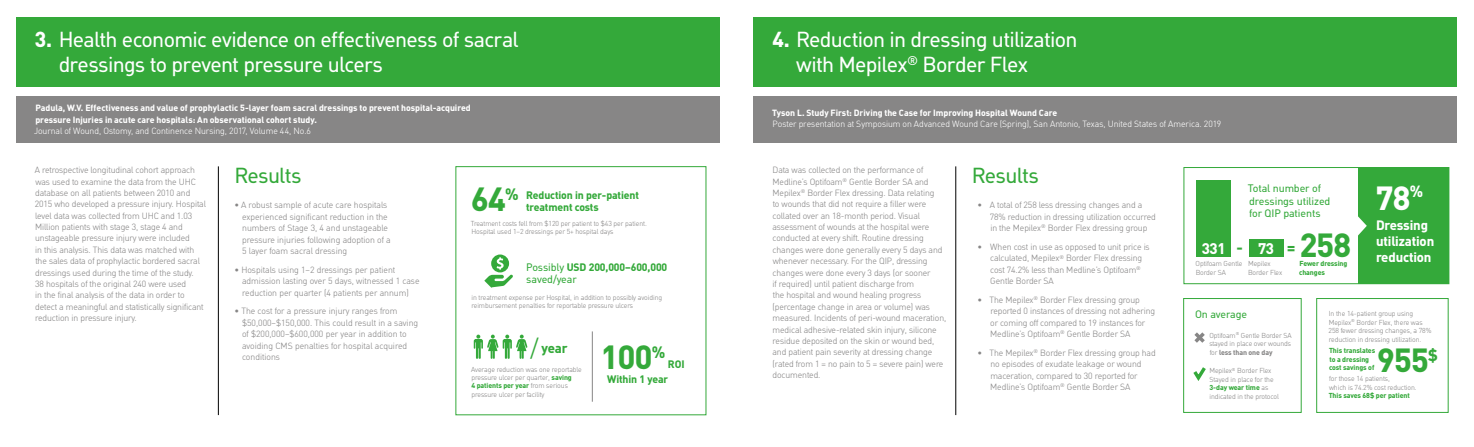
<style>
.page{position:relative;width:1474px;height:447px;background:#fff}
.page>*{position:absolute;margin:0;border:0;box-sizing:border-box;transform-origin:0 0}
.t1{font:700 32.38px "MHC Din";letter-spacing:-.02em;color:#34a93a}
.t2{font:700 32.38px "MHC Din";color:#fff}
.t3{font:21px/24.5px "MHC Din";letter-spacing:-.035em;color:#fff}
.t4{font:21px "MHC Din";letter-spacing:-.035em;color:#34a93a}
.t5{font:700 15.92px "MHC Din";color:#34a93a}
.t6{font:700 14.96px "MHC Din";color:#fff}
.t7{font:700 13.21px/15.8px "MHC Din";letter-spacing:-.01em;color:#fff}
.t8{font:700 13.21px "MHC Din";color:#34a93a}
.t9{font:10.5px/12.6px "MHC Din";letter-spacing:-.01em;color:#34a93a}
.t10{font:700 10.5px/12.6px "MHC Din";letter-spacing:-.01em;color:#34a93a}
.t11{font:300 8.75px/11.4px "MHC Din";letter-spacing:-.01em;color:#878686}
.t12{font:700 8.75px/11.4px "MHC Din";color:#fff}
.t13{font:300 8.75px "MHC Din";letter-spacing:-.005em;color:#fff}
.t14{font:300 7px/8.4px "MHC Din";letter-spacing:-.01em;color:#878686}
.t15{font:700 7px/8.4px "MHC Din";letter-spacing:-.01em;color:#34a93a}
.s1{font-weight:700}
.s2{font-size:32.38px}
.s3{font-size:15.92px}
.s4{color:#34a93a}
.s5{font-size:32.38px;color:#34a93a}
.s6{font-weight:700;color:#34a93a}
.s7{font-weight:300;font-size:24.32px}
</style>
<div class="page">
<div style="left:1358px;top:167px;width:90px;height:117px;background:#34a93a"></div>
<div style="left:16px;top:17px;width:704px;height:70px;background:#34a93a"></div>
<div style="left:16px;top:96px;width:704px;height:46px;background:#878686"></div>
<div style="left:753px;top:17px;width:704px;height:70px;background:#34a93a"></div>
<div style="left:753px;top:96px;width:704px;height:46px;background:#878686"></div>
<hr style="left:218px;top:166px;width:1px;height:249px;background:#000">
<hr style="left:955px;top:166px;width:1px;height:249px;background:#000">
<div style="left:1183px;top:167px;width:266px;height:117px;border:1px solid #34a93a"></div>
<svg style="left:474px;top:334px;width:53px;height:24px"></svg>
<hr style="left:592px;top:331px;width:1px;height:70px;background:#878686">
<div style="left:1196px;top:180px;width:34px;height:77px;background:#34a93a"></div>
<div style="left:1248px;top:239px;width:35px;height:18px;background:#34a93a"></div>
<div style="left:1183px;top:298px;width:118px;height:114px;border:1px solid #34a93a"></div>
<svg style="left:1193px;top:367px;width:13px;height:14px"></svg>
<svg style="left:1194px;top:332px;width:11px;height:11px"></svg>
<div style="left:1316px;top:298px;width:132px;height:114px;border:1px solid #34a93a"></div>
<svg style="left:1358px;top:216px;width:8px;height:20px"></svg>
<svg style="left:491px;top:254px;width:18px;height:18px"></svg>
<svg style="left:484px;top:257px;width:29px;height:30px"></svg>
<h2 class="t3" style="left:59px;top:27px;width:461px;text-indent:-24px"><span class="s1">3.</span> Health economic evidence on effectiveness of sacral dressings to prevent pressure ulcers</h2>
<p class="t12" style="left:35px;top:102px;width:437px">Padula, W.V. Effectiveness and value of prophylactic 5-layer foam sacral dressings to prevent hospital-acquired pressure Injuries in acute care hospitals: An observational cohort study.</p>
<p class="t13" style="left:34px;top:125px;width:278px">Journal of Wound, Ostomy, and Continence Nursing, 2017, Volume 44, No.6</p>
<h2 class="t3" style="left:796px;top:27px;width:283px;text-indent:-24px"><span class="s1">4.</span> Reduction in dressing utilization with Mepilex<sup>®</sup> Border Flex</h2>
<p class="t12" style="left:772px;top:106px;width:286px">Tyson L. Study First: Driving the Case for Improving Hospital Wound Care</p>
<p class="t13" style="left:772px;top:118px;width:450px">Poster presentation at Symposium on Advanced Wound Care (Spring), San Antonio, Texas, United States of America. 2019</p>
<p class="t11" style="left:35px;top:164px;width:173px">A retrospective longitudinal cohort approach was used to examine the data from the UHC database on all patients between 2010 and 2015 who developed a pressure injury. Hospital level data was collected from UHC and 1.03<br>Million patients with stage 3, stage 4 and unstageable pressure injury were included<br>in this analysis. This data was matched with the sales data of prophylactic bordered sacral dressings used during the time of the study.<br>38 hospitals of the original 240 were used<br>in the final analysis of the data in order to detect a meaningful and statistically significant reduction in pressure injury.</p>
<h2 class="t4" style="left:234px;top:162px;width:69px">Results</h2>
<p class="t11" style="left:242px;top:199px;width:150px;text-indent:-8px">• A robust sample of acute care hospitals experienced significant reduction in the numbers of Stage 3, 4 and unstageable pressure injuries following adoption of a 5 layer foam sacral dressing</p>
<p class="t11" style="left:242px;top:264px;width:179px;text-indent:-8px">• Hospitals using 1–2 dressings per patient admission lasting over 5 days, witnessed 1 case reduction per quarter (4 patients per annum)</p>
<p class="t11" style="left:242px;top:305px;width:178px;text-indent:-8px">• The cost for a pressure injury ranges from $50,000–$150,000. This could result in a saving of $200,000–$600,000 per year in addition to avoiding CMS penalties for hospital acquired conditions</p>
<p class="t11" style="left:772px;top:164px;width:175px">Data was collected on the performance of Medline’s Optifoam<sup>®</sup> Gentle Border SA and Mepilex<sup>®</sup> Border Flex dressing. Data relating<br>to wounds that did not require a filler were collated over an 18-month period. Visual assessment of wounds at the hospital were conducted at every shift. Routine dressing changes were done generally every 5 days and whenever necessary. For the QIP, dressing changes were done every 3 days (or sooner<br>if required) until patient discharge from<br>the hospital and wound healing progress (percentage change in area or volume) was measured. Incidents of peri-wound maceration, medical adhesive-related skin injury, silicone residue deposited on the skin or wound bed, and patient pain severity at dressing change (rated from 1 = no pain to 5 = severe pain) were documented.</p>
<h2 class="t4" style="left:971px;top:162px;width:69px">Results</h2>
<p class="t9" style="left:1247px;top:182px;width:84px">Total number of dressings utilized for QIP patients</p>
<p class="t10" style="left:526px;top:188px;width:114px;text-indent:-55px"><span class="s2">64</span><span class="s3">%</span> Reduction in per-patient treatment costs</p>
<h1 class="t2" style="left:1375px;top:177px;width:49px">78<sup>%</sup></h1>
<h3 class="t7" style="left:1375px;top:217px;width:60px">Dressing utilization reduction</h3>
<p class="t11" style="left:989px;top:199px;width:167px;text-indent:-12px">• A total of 258 less dressing changes and a<br>78% reduction in dressing utilization occurred in the Mepilex<sup>®</sup> Border Flex dressing group</p>
<p class="t11" style="left:990px;top:241px;width:161px;text-indent:-13px">• When cost in use as opposed to unit price is calculated, Mepilex<sup>®</sup> Border Flex dressing cost 74.2% less than Medline’s Optifoam<sup>® </sup>Gentle Border SA</p>
<p class="t11" style="left:990px;top:294px;width:166px;text-indent:-13px">• The Mepilex<sup>®</sup> Border Flex dressing group reported 0 instances of dressing not adhering or coming off compared to 19 instances for Medline’s Optifoam<sup>®</sup> Gentle Border SA</p>
<p class="t11" style="left:990px;top:347px;width:167px;text-indent:-13px">• The Mepilex<sup>®</sup> Border Flex dressing group had no episodes of exudate leakage or wound maceration, compared to 30 reported for Medline’s Optifoam<sup>®</sup> Gentle Border SA</p>
<p class="t14" style="left:471px;top:219px;width:177px">Treatment costs fell from $120 per patient to $43 per patient.<br>Hospital used 1–2 dressings per 5+ hospital days</p>
<h3 class="t6" style="left:1201px;top:239px;width:151px">331 <span class="s4">-</span> 73 <span class="s4">=</span> <span class="s5">258</span></h3>
<p class="t14" style="left:1195px;top:259px;width:48px">Optifoam Gentle<br>Border SA</p>
<p class="t14" style="left:1247px;top:259px;width:36px">Mepilex<br>Border Flex</p>
<p class="t15" style="left:1299px;top:259px;width:50px">Fewer dressing changes</p>
<p class="t9" style="left:526px;top:261px;width:143px;line-height:12.2px">Possibly <span class="s1">USD 200,000–600,000 </span>saved/year</p>
<p class="t14" style="left:471px;top:293px;width:192px">in treatment expense per Hospital, in addition to possibly avoiding reimbursement penalties for reportable pressure ulcers</p>
<p class="t9" style="left:1194px;top:307px;width:54px">On average</p>
<p class="t14" style="left:1328px;top:309px;width:104px">In the 14-patient group using<br>Mepilex<sup>®</sup> Border Flex, there was<br>258 fewer dressing changes, a 78% reduction in dressing utilization.</p>
<p class="t14" style="left:1328px;top:374px;width:89px">for those 14 patients,<br>which is 74.2% cost reduction.</p>
<p class="t15" style="left:1328px;top:391px;width:82px">This saves 68$ per patient</p>
<p class="t14" style="left:1209px;top:331px;width:84px;text-align:justify">Optifoam<sup>®</sup> Gentle Border SA stayed in place over wounds for <span class="s1">less than one day</span></p>
<p class="t14" style="left:1209px;top:366px;width:71px">Mepilex<sup>®</sup> Border Flex<br>Stayed in place for the<br><span class="s6">3-day wear time</span> as indicated in the protocol</p>
<h3 class="t8" style="left:530px;top:340px;width:39px"><span class="s7">/</span> year</h3>
<p class="t14" style="left:471px;top:364px;width:112px">Average reduction was one reportable pressure ulcer per quarter, <span class="s6">saving<br>4 patients per year</span> from serious pressure ulcer per facility</p>
<h1 class="t1" style="left:601px;top:337px;width:53px">100</h1>
<h3 class="t5" style="left:651px;top:341px;width:15px">%</h3>
<p class="t10" style="left:607px;top:355px;width:79px;line-height:15.7px;text-indent:61px">ROI<br>Within 1 year</p>
<p class="t15" style="left:1328px;top:346px;width:48px">This translates to a dressing</p>
<h1 class="t1" style="left:1377px;top:340px;width:62px">955<sup>$</sup></h1>
<p class="t15" style="left:1329px;top:363px;width:47px">cost savings of</p>
</div>
